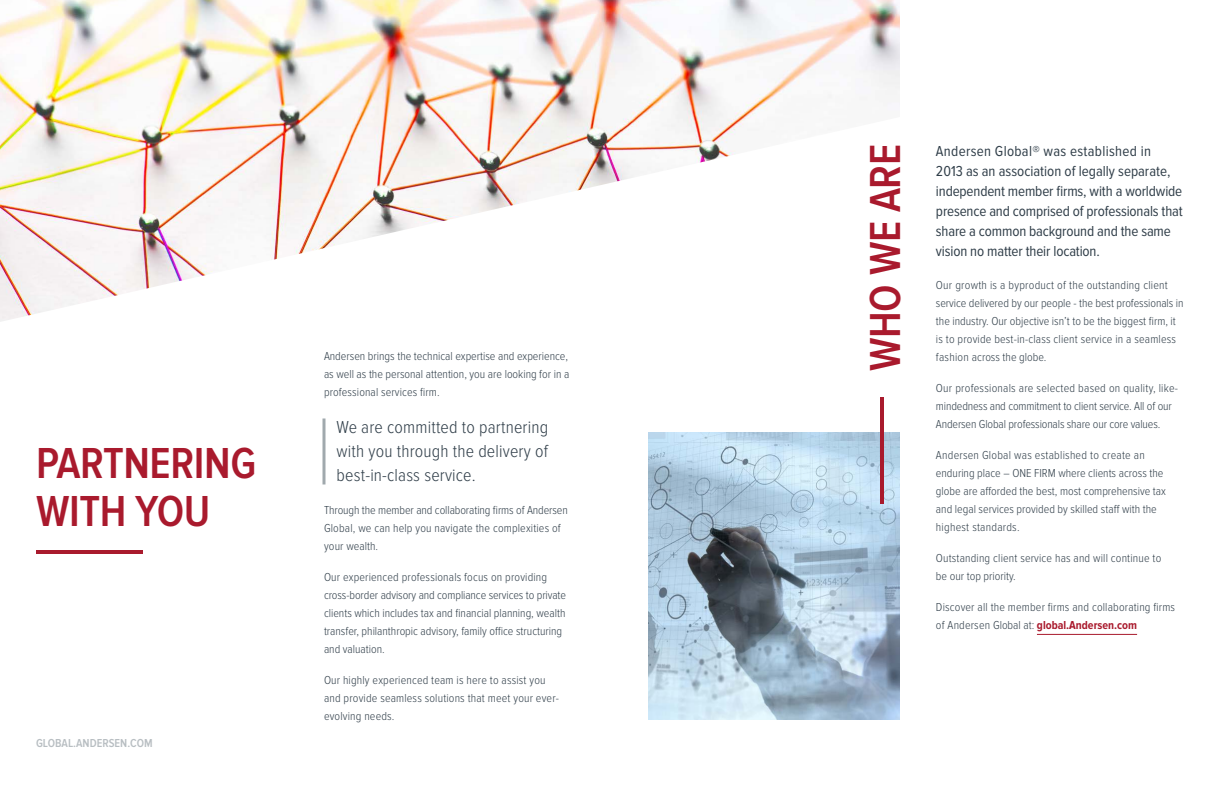
<style>
.page{position:relative;width:1224px;height:792px;background:#fff}
.page>*{position:absolute;margin:0;border:0;box-sizing:border-box;transform-origin:0 0}
.t1{font:600 45px/48px "Proxima Nova Cond";letter-spacing:-.01em;color:#a91a2d}
.t2{font:300 18px/24px "Proxima Nova Cond";letter-spacing:.01em;color:#303e49;text-align:justify}
.t3{font:15px/20px "Proxima Nova Cond";letter-spacing:-.01em;color:#303e49}
.t4{font:300 12px/18px "Proxima Nova Cond";color:#303e49}
.t5{font:600 12px "Proxima Nova Cond";color:#b8bec2}
.s1{font-weight:700;color:#a91a2d}
</style>
<div class="page">
<img style="left:0;top:0;width:900px;height:322px">
<img style="left:648px;top:432px;width:252px;height:288px">
<svg style="left:322px;top:418px;width:4px;height:66px"></svg>
<hr style="left:1037px;top:634px;width:100px;height:1px;background:#a91a2d">
<hr style="left:36px;top:550px;width:108px;height:4px;background:#a91a2d">
<hr style="left:880px;top:397px;width:4px;height:107px;background:#a91a2d">
<h1 class="t1" style="left:36px;top:440px;width:222px">PARTNERING<br>WITH YOU</h1>
<p class="t5" style="left:36px;top:737px;width:118px">GLOBAL.ANDERSEN.COM</p>
<p class="t4" style="left:324px;top:347px;width:247px;text-align:justify">Andersen brings the technical expertise and experience, as well as the personal attention, you are looking for in a professional services firm.</p>
<h2 class="t2" style="left:337px;top:416px;width:213px">We are committed to partnering with you through the delivery of best-in-class service.</h2>
<p class="t4" style="left:324px;top:501px;width:245px">Through the member and collaborating firms of Andersen<br>Global, we can help you navigate the complexities of your wealth.</p>
<p class="t4" style="left:324px;top:568px;width:244px">Our experienced professionals focus on providing cross-border advisory and compliance services to private clients which includes tax and financial planning, wealth transfer, philanthropic advisory, family office structuring and valuation.</p>
<p class="t4" style="left:324px;top:672px;width:237px">Our highly experienced team is here to assist you and provide seamless solutions that meet your ever&shy;evolving needs.</p>
<h1 class="t1" style="left:862px;top:371px;width:228px;rotate:-90deg">WHO WE ARE</h1>
<p class="t3" style="left:936px;top:141px;width:248px">Andersen Global® was established in<br>2013 as an association of legally separate, independent member firms, with a worldwide presence and comprised of professionals that share a common background and the same vision no matter their location.</p>
<p class="t4" style="left:936px;top:276px;width:249px">Our growth is a byproduct of the outstanding client service delivered by our people - the best professionals in the industry. Our objective isn’t to be the biggest firm, it is to provide best-in-class client service in a seamless fashion across the globe.</p>
<p class="t4" style="left:936px;top:380px;width:244px">Our professionals are selected based on quality, like&shy;mindedness and commitment to client service. All of our<br>Andersen Global professionals share our core values.</p>
<p class="t4" style="left:936px;top:447px;width:231px">Andersen Global was established to create an enduring place – ONE FIRM where clients across the globe are afforded the best, most comprehensive tax and legal services provided by skilled staff with the highest standards.</p>
<p class="t4" style="left:936px;top:550px;width:227px">Outstanding client service has and will continue to be our top priority.</p>
<p class="t4" style="left:936px;top:599px;width:241px">Discover all the member firms and collaborating firms of Andersen Global at: <span class="s1">global.Andersen.com</span></p>
</div>
